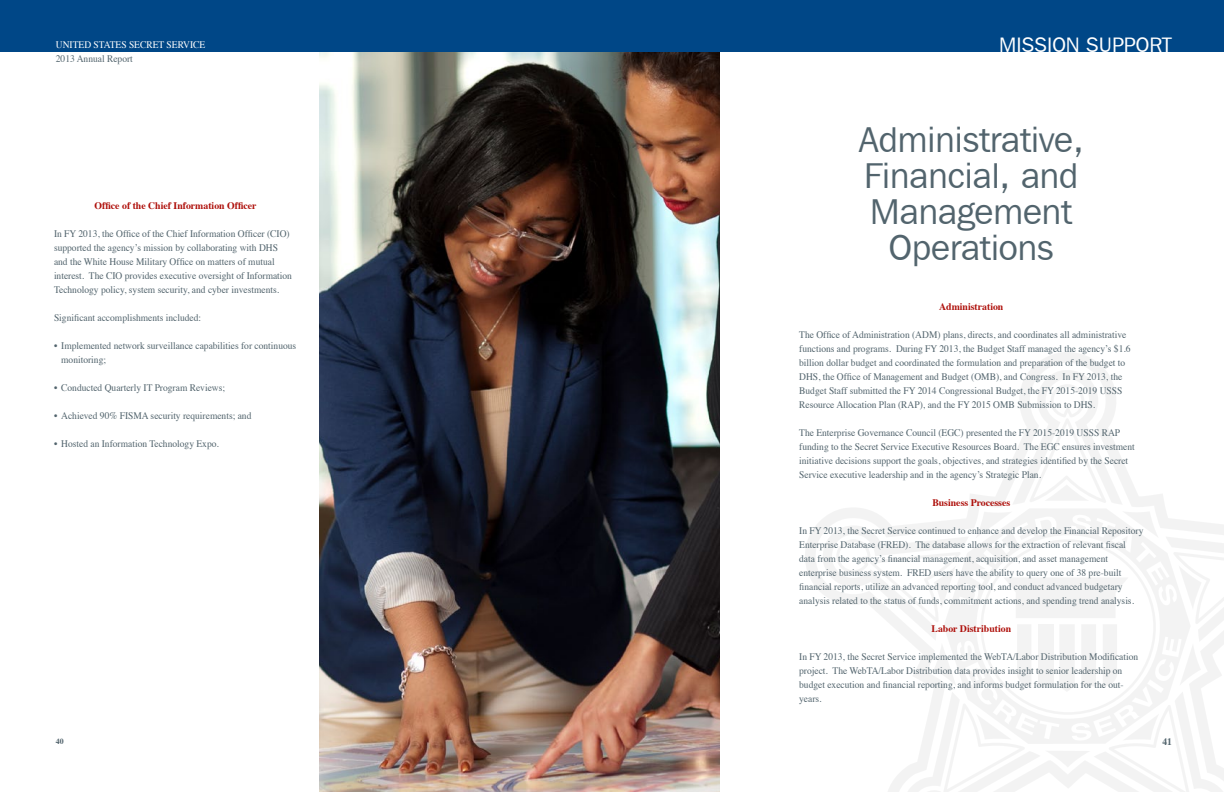
<style>
.page{position:relative;width:1224px;height:792px;background:#fff}
.page>*{position:absolute;margin:0;border:0;box-sizing:border-box;transform-origin:0 0}
.t1{font:36px/36px "Franklin Gothic IT Cby BT";color:#52646d;text-align:center}
.t2{font:21px "Franklin Gothic IT Cby BT";color:#fff}
.t3{font:10px/14px "Times";color:#52646d;scale:.95 1}
.t4{font:700 10px "Times";color:#ae0f0a}
.t5{font:10px "Times";color:#fff;scale:.95 1}
.t6{font:700 10px "Times";color:#52646d;scale:.95 1}
.t7{font:700 8px "Times";color:#52646d}
</style>
<div class="page">
<svg style="left:805px;top:352px;width:360px;height:242px"></svg>
<svg style="left:1012px;top:370px;width:111px;height:135px"></svg>
<svg style="left:823px;top:511px;width:401px;height:281px"></svg>
<img style="left:320px;top:52px;width:400px;height:740px">
<div style="left:0;top:0;width:614px;height:52px;background:#004787"></div>
<div style="left:608px;top:0;width:616px;height:52px;background:#004787"></div>
<p class="t5" style="left:56px;top:35px;width:159px">UNITED STATES SECRET SERVICE</p>
<p class="t3" style="left:56px;top:51px;width:83px">2013 Annual Report</p>
<p class="t4" style="left:95px;top:196px;width:163px">Office of the Chief Information Officer</p>
<p class="t3" style="left:54px;top:226px;width:252px">In FY 2013, the Office of the Chief Information Officer (CIO) supported the agency’s mission by collaborating with DHS and the White House Military Office on matters of mutual interest. The CIO provides executive oversight of Information Technology policy, system security, and cyber investments.</p>
<p class="t3" style="left:54px;top:310px;width:156px">Significant accomplishments included:</p>
<p class="t3" style="left:61px;top:338px;width:249px;text-indent:-7px">• Implemented network surveillance capabilities for continuous monitoring;</p>
<p class="t3" style="left:54px;top:380px;width:182px">• Conducted Quarterly IT Program Reviews;</p>
<p class="t3" style="left:54px;top:408px;width:209px">• Achieved 90% FISMA security requirements; and</p>
<p class="t3" style="left:54px;top:436px;width:175px">• Hosted an Information Technology Expo.</p>
<h2 class="t2" style="left:999px;top:32px;width:174px">MISSION SUPPORT</h2>
<h1 class="t1" style="left:859px;top:121px;width:227px">Administrative,<br>Financial, and<br>Management<br>Operations</h1>
<p class="t4" style="left:939px;top:297px;width:66px">Administration</p>
<p class="t3" style="left:799px;top:327px;width:350px">The Office of Administration (ADM) plans, directs, and coordinates all administrative functions and programs. During FY 2013, the Budget Staff managed the agency’s $1.6 billion dollar budget and coordinated the formulation and preparation of the budget to DHS, the Office of Management and Budget (OMB), and Congress. In FY 2013, the Budget Staff submitted the FY 2014 Congressional Budget, the FY 2015-2019 USSS Resource Allocation Plan (RAP), and the FY 2015 OMB Submission to DHS.</p>
<p class="t3" style="left:799px;top:425px;width:355px">The Enterprise Governance Council (EGC) presented the FY 2015-2019 USSS RAP funding to the Secret Service Executive Resources Board. The EGC ensures investment initiative decisions support the goals, objectives, and strategies identified by the Secret Service executive leadership and in the agency’s Strategic Plan.</p>
<p class="t4" style="left:932px;top:493px;width:79px">Business Processes</p>
<p class="t3" style="left:799px;top:523px;width:364px">In FY 2013, the Secret Service continued to enhance and develop the Financial Repository Enterprise Database (FRED). The database allows for the extraction of relevant fiscal data from the agency’s financial management, acquisition, and asset management enterprise business system. FRED users have the ability to query one of 38 pre-built financial reports, utilize an advanced reporting tool, and conduct advanced budgetary analysis related to the status of funds, commitment actions, and spending trend analysis.</p>
<p class="t4" style="left:932px;top:619px;width:81px">Labor Distribution</p>
<p class="t3" style="left:799px;top:649px;width:358px">In FY 2013, the Secret Service implemented the WebTA/Labor Distribution Modification project. The WebTA/Labor Distribution data provides insight to senior leadership on budget execution and financial reporting, and informs budget formulation for the out&shy;years.</p>
<p class="t7" style="left:56px;top:733px;width:9px">40</p>
<p class="t6" style="left:1162px;top:732px;width:11px">41</p>
</div>
